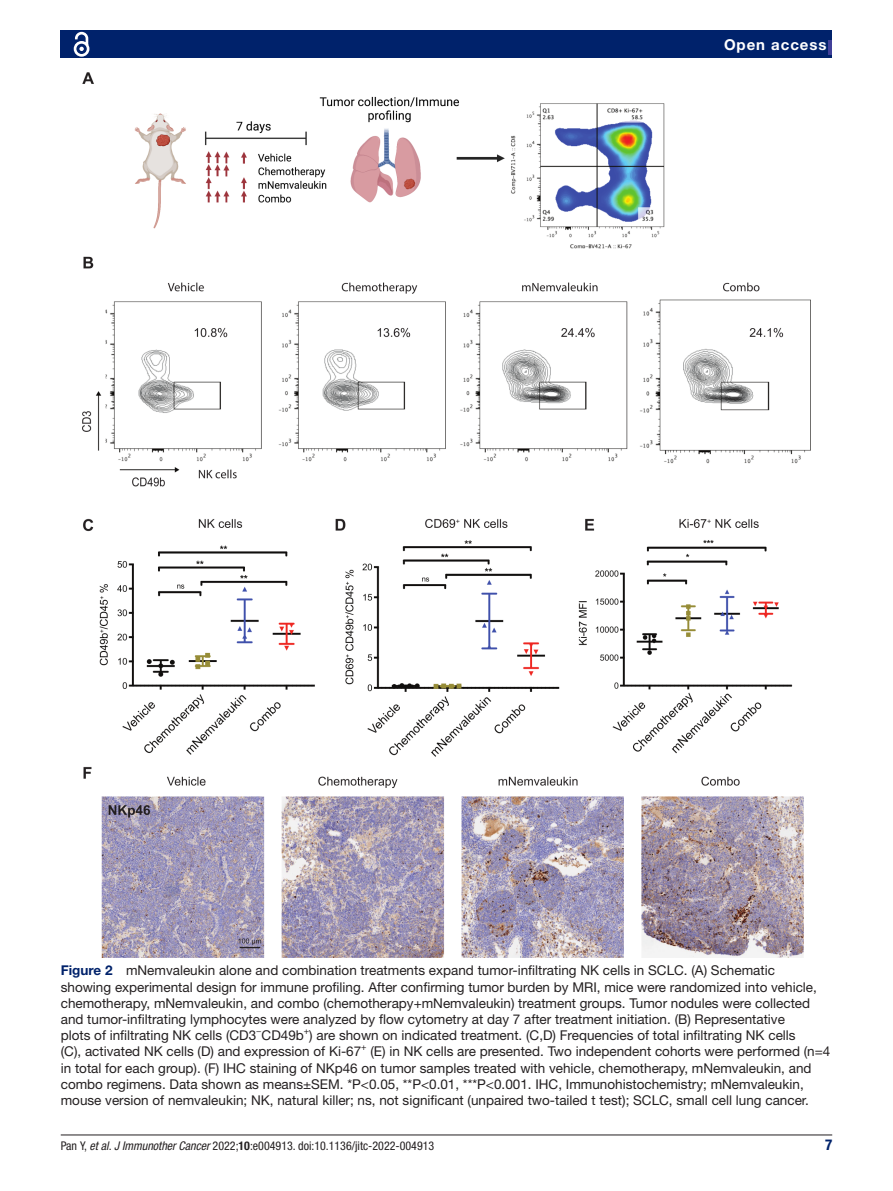
<style>
.page{position:relative;width:893px;height:1191px;background:#fff}
.page>*{position:absolute;margin:0;border:0;box-sizing:border-box;transform-origin:0 0}
.t1{font:700 15px "Helvetica Neue LT Std";letter-spacing:.065em;color:#fff}
.t2{font:700 condensed 15px "Helvetica Neue LT Std";color:#00226b}
.t3{font:13.5px/16.2px "Helvetica Neue LT Std";color:#231f20}
.t4{font:condensed 12px "Helvetica Neue LT Std";color:#231f20}
.t5{font:9px "Helvetica Neue LT Std";color:#231f20}
.s1{font-weight:700;color:#00226b}
.s2{font-style:italic}
.s3{font-weight:700}
</style>
<div class="page">
<hr style="left:61px;top:1134px;width:771px;height:1px;background:#231f20">
<div style="left:61px;top:31px;width:771px;height:27px;background:#00226b"></div>
<hr style="left:828px;top:40px;width:4px;height:15px;background:#414099">
<svg style="left:73px;top:31px;width:17px;height:26px"></svg>
<img style="left:83px;top:73px;width:727px;height:884px">
<p class="t1" style="left:724px;top:35px;width:104px">Open access</p>
<p class="t3" style="left:61px;top:962px;width:758px"><span class="s1">Figure 2</span> mNemvaleukin alone and combination treatments expand tumor-infiltrating NK cells in SCLC. (A) Schematic showing experimental design for immune profiling. After confirming tumor burden by MRI, mice were randomized into vehicle, chemotherapy, mNemvaleukin, and combo (chemotherapy+mNemvaleukin) treatment groups. Tumor nodules were collected and tumor-infiltrating lymphocytes were analyzed by flow cytometry at day 7 after treatment initiation. (B) Representative plots of infiltrating NK cells (CD3<sup>−</sup>CD49b<sup>+</sup>) are shown on indicated treatment. (C,D) Frequencies of total infiltrating NK cells (C), activated NK cells (D) and expression of Ki-67</p>
<p class="t5" style="left:361px;top:1041px;width:7px">+</p>
<p class="t3" style="left:61px;top:1043px;width:771px;text-indent:310px">(E) in NK cells are presented. Two independent cohorts were performed (n=4 in total for each group). (F) IHC staining of NKp46 on tumor samples treated with vehicle, chemotherapy, mNemvaleukin, and combo regimens. Data shown as means±SEM. *P&lt;0.05, **P&lt;0.01, ***P&lt;0.001. IHC, Immunohistochemistry; mNemvaleukin, mouse version of nemvaleukin; NK, natural killer; ns, not significant (unpaired two-tailed t test); SCLC, small cell lung cancer.</p>
<p class="t4" style="left:61px;top:1138px;width:375px">Pan Y, <span class="s2">et al</span>. <span class="s2">J Immunother Cancer</span> 2022;<span class="s3">10</span>:e004913. doi:10.1136/jitc-2022-004913</p>
<p class="t2" style="left:825px;top:1135px;width:9px">7</p>
</div>
